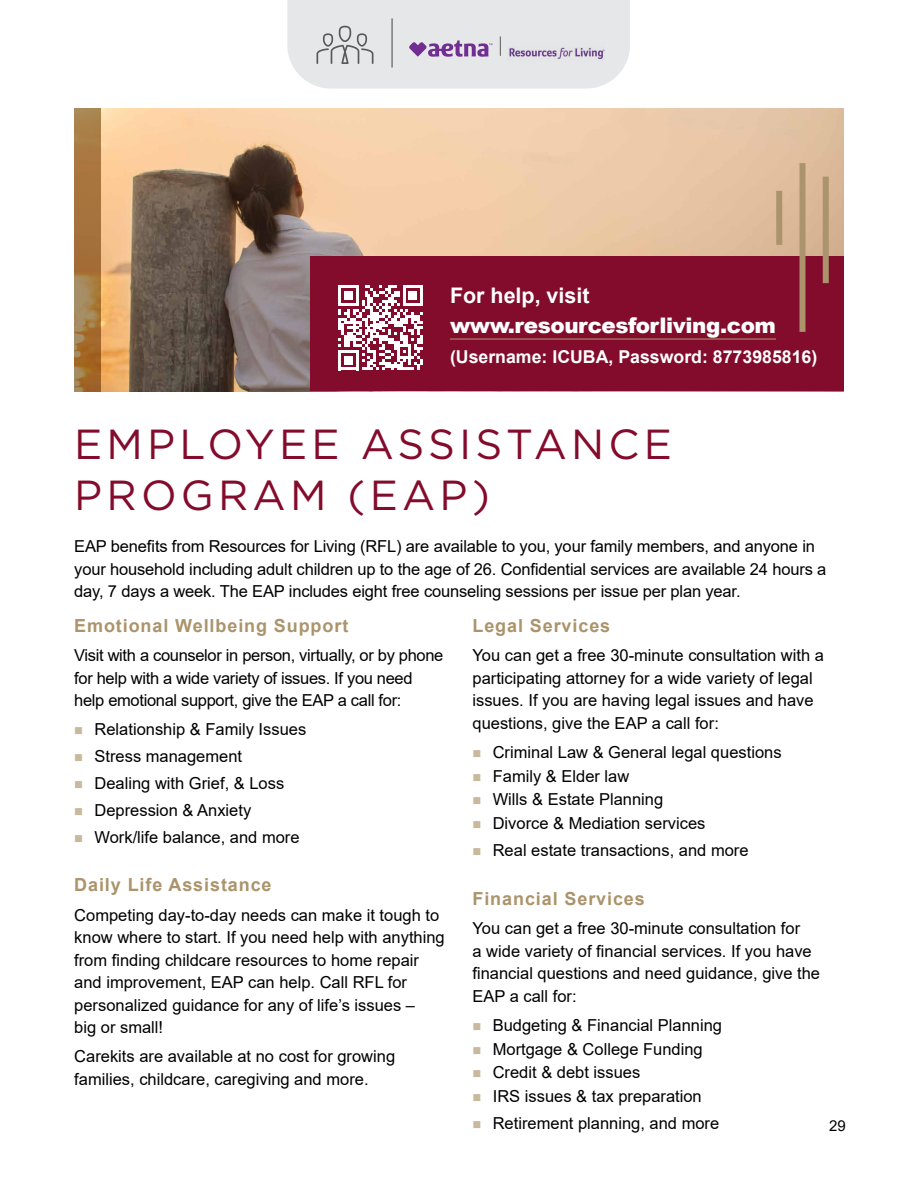
<style>
.page{position:relative;width:918px;height:1188px;background:#fff}
.page>*{position:absolute;margin:0;border:0;box-sizing:border-box;transform-origin:0 0}
.t1{font:42px/51px "Gotham";letter-spacing:.1em;color:#830b2c}
.t2{font:900 21.45px "Arial";letter-spacing:-.02em;color:#fff}
.t3{font:700 21.45px "Arial";color:#fff}
.t4{font:700 18px "Arial";letter-spacing:.05em;color:#ab946c}
.t5{font:700 17.7px "Arial";color:#fff}
.t6{font:16.5px/22.5px "Arial";color:#000}
.t7{font:16.5px/22.5px "Arial";letter-spacing:-.02em;color:#000}
.t8{font:15px "Arial";color:#000}
</style>
<div class="page">
<img style="left:101px;top:108px;width:743px;height:284px">
<div style="left:310px;top:256px;width:534px;height:136px;background:#830b2c"></div>
<svg style="left:338px;top:286px;width:85px;height:84px"></svg>
<svg style="left:74px;top:108px;width:27px;height:284px;background:#a5763f"></svg>
<hr style="left:450px;top:338px;width:326px;height:2px;background:#ab946c">
<div style="left:823px;top:177px;width:6px;height:106px;background:#ab946c"></div>
<div style="left:800px;top:163px;width:6px;height:169px;background:#ab946c"></div>
<div style="left:776px;top:191px;width:6px;height:54px;background:#ab946c"></div>
<svg style="left:287px;top:0;width:343px;height:89px;background:#e0e0e3"></svg>
<h2 class="t3" style="left:450px;top:280px;width:141px">For help, visit</h2>
<h2 class="t2" style="left:450px;top:309px;width:328px">www.resourcesforliving.com</h2>
<p class="t5" style="left:450px;top:344px;width:369px">(Username: ICUBA, Password: 8773985816)</p>
<h1 class="t1" style="left:74px;top:417px;width:599px">EMPLOYEE ASSISTANCE<br>PROGRAM (EAP)</h1>
<p class="t6" style="left:74px;top:535px;width:754px">EAP benefits from Resources for Living (RFL) are available to you, your family members, and anyone in your household including adult children up to the age of 26. Confidential services are available 24 hours a day, 7 days a week. The EAP includes eight free counseling sessions per issue per plan year.</p>
<p class="t4" style="left:74px;top:613px;width:276px">Emotional Wellbeing Support</p>
<p class="t7" style="left:74px;top:644px;width:371px">Visit with a counselor in person, virtually, or by phone for help with a wide variety of issues. If you need help emotional support, give the EAP a call for:</p>
<p class="t6" style="left:94px;top:716px;width:213px;line-height:26.8px">Relationship &amp; Family Issues<br>Stress management<br>Dealing with Grief, &amp; Loss<br>Depression &amp; Anxiety<br>Work/life balance, and more</p>
<p class="t4" style="left:74px;top:872px;width:199px">Daily Life Assistance</p>
<p class="t6" style="left:74px;top:903px;width:372px">Competing day-to-day needs can make it tough to know where to start. If you need help with anything from finding childcare resources to home repair and improvement, EAP can help. Call RFL for personalized guidance for any of life’s issues –<br>big or small!</p>
<p class="t6" style="left:74px;top:1045px;width:322px">Carekits are available at no cost for growing families, childcare, caregiving and more.</p>
<p class="t4" style="left:472px;top:613px;width:139px">Legal Services</p>
<p class="t6" style="left:472px;top:644px;width:353px">You can get a free 30-minute consultation with a participating attorney for a wide variety of legal issues. If you are having legal issues and have questions, give the EAP a call for:</p>
<p class="t6" style="left:493px;top:740px;width:290px;line-height:23.9px">Criminal Law &amp; General legal questions<br>Family &amp; Elder law<br>Wills &amp; Estate Planning<br>Divorce &amp; Mediation services</p>
<p class="t6" style="left:493px;top:839px;width:257px">Real estate transactions, and more</p>
<p class="t4" style="left:472px;top:886px;width:174px">Financial Services</p>
<p class="t6" style="left:472px;top:917px;width:349px">You can get a free 30-minute consultation for<br>a wide variety of financial services. If you have financial questions and need guidance, give the EAP a call for:</p>
<p class="t6" style="left:493px;top:1013px;width:231px;line-height:23.9px">Budgeting &amp; Financial Planning<br>Mortgage &amp; College Funding<br>Credit &amp; debt issues<br>IRS issues &amp; tax preparation</p>
<p class="t6" style="left:493px;top:1112px;width:228px">Retirement planning, and more</p>
<p class="t8" style="left:829px;top:1116px;width:18px">29</p>
</div>
